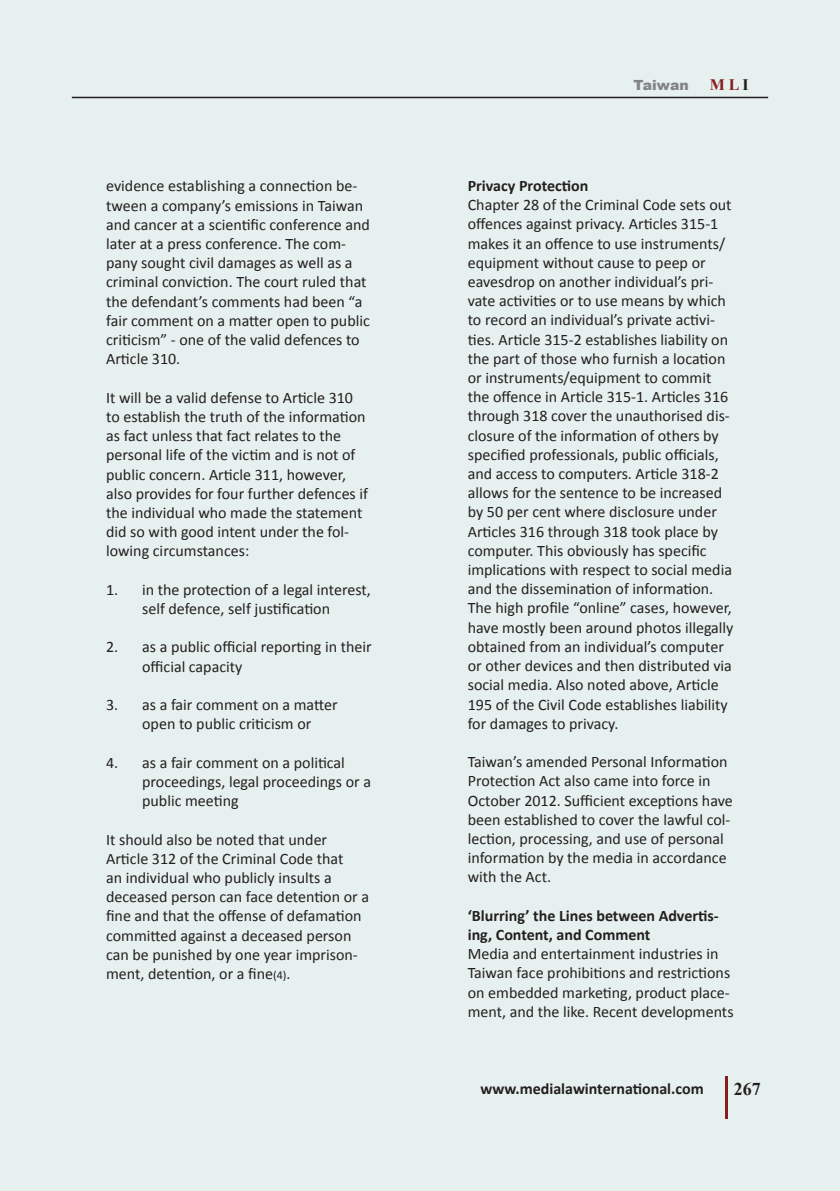
<style>
.page{position:relative;width:840px;height:1191px;background:#fff}
.page>*{position:absolute;margin:0;border:0;box-sizing:border-box;transform-origin:0 0}
.t1{font:700 18px "Times New Roman";color:#231f20}
.t2{font:16px/19.2px "Calibri";color:#231f20}
.t3{font:700 16px/19.2px "Calibri";color:#231f20}
.t4{font:700 16px "Times New Roman";color:#881d1f}
.t5{font:900 14px "Arial";color:#828487}
.s1{font-size:12px}
.s2{color:#231f20}
</style>
<div class="page">
<div style="left:0;top:0;width:839px;height:1191px;background:#e6f0ee"></div>
<hr style="left:725px;top:1076px;width:2px;height:43px;background:#881d1f">
<div style="left:72px;top:97px;width:695px;height:1px;border:1px solid #231f20"></div>
<p class="t2" style="left:106px;top:177px;width:265px">evidence establishing a connection be&shy;tween a company’s emissions in Taiwan and cancer at a scientific conference and later at a press conference. The com&shy;pany sought civil damages as well as a criminal conviction. The court ruled that the defendant’s comments had been “a fair comment on a matter open to public criticism” - one of the valid defences to Article 310.</p>
<p class="t2" style="left:106px;top:388px;width:263px">It will be a valid defense to Article 310 to establish the truth of the information as fact unless that fact relates to the personal life of the victim and is not of public concern. Article 311, however, also provides for four further defences if the individual who made the statement did so with good intent under the fol&shy;lowing circumstances:</p>
<p class="t2" style="left:106px;top:580px;width:266px;text-align:center">1. in the protection of a legal interest, self defence, self justification</p>
<p class="t2" style="left:142px;top:637px;width:231px;text-indent:-36px">2. as a public official reporting in their official capacity</p>
<p class="t2" style="left:142px;top:695px;width:197px;text-indent:-36px">3. as a fair comment on a matter open to public criticism or</p>
<p class="t2" style="left:142px;top:753px;width:230px;text-indent:-36px">4. as a fair comment on a political proceedings, legal proceedings or a public meeting</p>
<p class="t2" style="left:106px;top:829px;width:264px">It should also be noted that under Article 312 of the Criminal Code that<br>an individual who publicly insults a deceased person can face detention or a fine and that the offense of defamation committed against a deceased person can be punished by one year imprison&shy;ment, detention, or a fine<span class="s1">(4)</span>.</p>
<p class="t5" style="left:633px;top:75px;width:57px">Taiwan</p>
<p class="t4" style="left:709px;top:73px;width:41px">M L <span class="s2">I</span></p>
<p class="t3" style="left:467px;top:176px;width:122px">Privacy Protection</p>
<p class="t2" style="left:467px;top:195px;width:267px">Chapter 28 of the Criminal Code sets out offences against privacy. Articles 315-1 makes it an offence to use instruments/ equipment without cause to peep or eavesdrop on another individual’s pri&shy;vate activities or to use means by which to record an individual’s private activi&shy;ties. Article 315-2 establishes liability on the part of those who furnish a location or instruments/equipment to commit the offence in Article 315-1. Articles 316 through 318 cover the unauthorised dis&shy;closure of the information of others by specified professionals, public officials, and access to computers. Article 318-2 allows for the sentence to be increased by 50 per cent where disclosure under Articles 316 through 318 took place by computer. This obviously has specific implications with respect to social media and the dissemination of information.<br>The high profile “online” cases, however, have mostly been around photos illegally obtained from an individual’s computer or other devices and then distributed via social media. Also noted above, Article 195 of the Civil Code establishes liability for damages to privacy.</p>
<p class="t2" style="left:467px;top:752px;width:266px">Taiwan’s amended Personal Information Protection Act also came into force in October 2012. Sufficient exceptions have been established to cover the lawful col&shy;lection, processing, and use of personal information by the media in accordance with the Act.</p>
<p class="t3" style="left:467px;top:906px;width:252px">‘Blurring’ the Lines between Advertis&shy;ing, Content, and Comment</p>
<p class="t2" style="left:467px;top:944px;width:267px">Media and entertainment industries in Taiwan face prohibitions and restrictions on embedded marketing, product place&shy;ment, and the like. Recent developments</p>
<p class="t3" style="left:480px;top:1079px;width:225px">www.medialawinternational.com</p>
<p class="t1" style="left:733px;top:1075px;width:28px">267</p>
</div>
